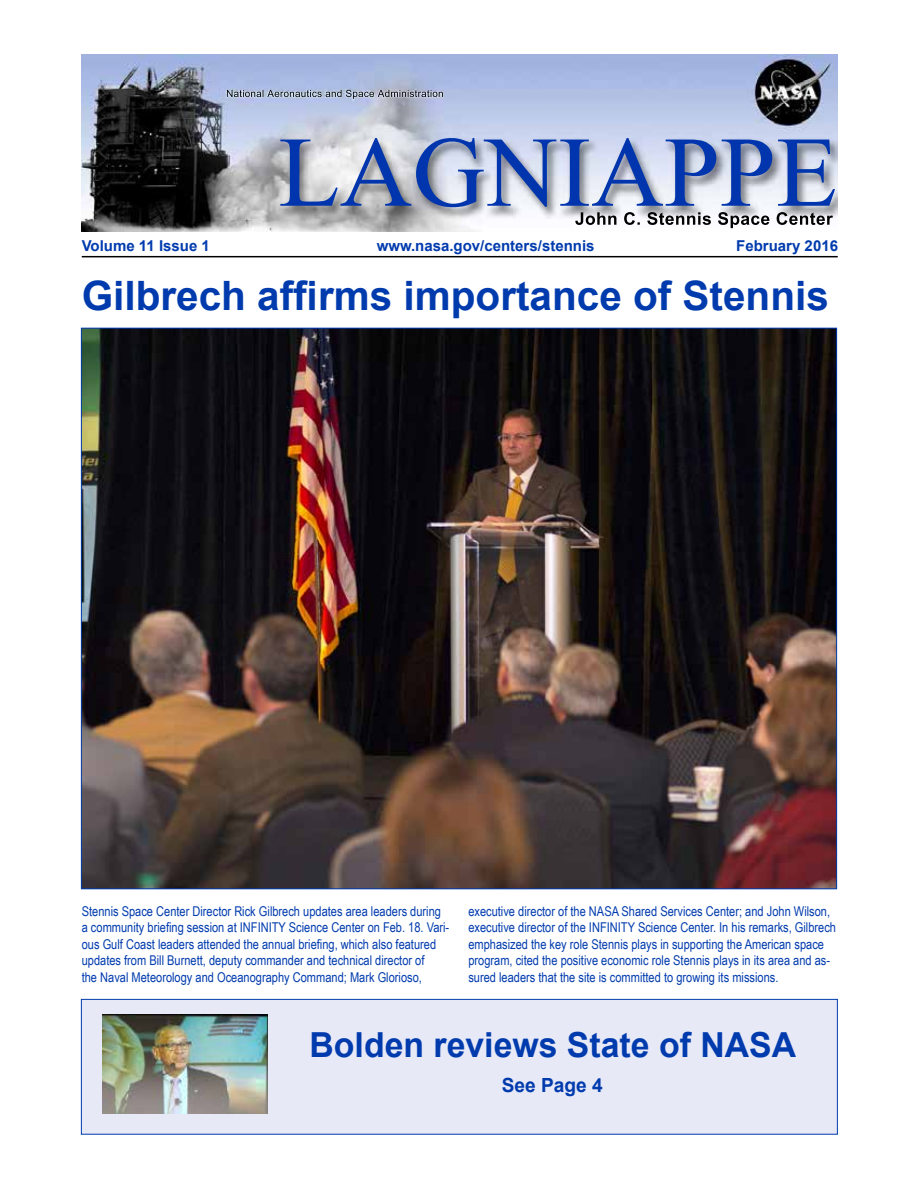
<style>
.page{position:relative;width:918px;height:1188px;background:#fff}
.page>*{position:absolute;margin:0;border:0;box-sizing:border-box;transform-origin:0 0}
.t1{font:700 40.5px "Arial";color:#003bae}
.t2{font:700 34.5px "Arial";color:#003bae}
.t3{font:700 19.5px "Arial";color:#003bae}
.t4{font:700 15px "Arial";color:#003bae}
.t5{font:13.5px/16.5px "Arial Narrow";color:#003bae}
</style>
<div class="page">
<img style="left:82px;top:54px;width:756px;height:178px">
<img style="left:597px;top:212px;width:190px;height:13px">
<img style="left:340px;top:138px;width:495px;height:69px">
<img style="left:227px;top:90px;width:162px;height:7px">
<img style="left:399px;top:90px;width:44px;height:7px">
<hr style="left:82px;top:256px;width:756px;height:1px;background:#000">
<img style="left:83px;top:330px;width:752px;height:557px">
<div style="left:81px;top:999px;width:757px;height:136px;background:#e8e9f7;border:1px solid #003bae"></div>
<img style="left:103px;top:1014px;width:164px;height:99px">
<p class="t4" style="left:82px;top:236px;width:130px">Volume 11 Issue 1</p>
<p class="t4" style="left:377px;top:236px;width:219px">www.nasa.gov/centers/stennis</p>
<p class="t4" style="left:736px;top:236px;width:103px">February 2016</p>
<h1 class="t1" style="left:82px;top:269px;width:749px">Gilbrech affirms importance of Stennis</h1>
<p class="t5" style="left:82px;top:902px;width:369px">Stennis Space Center Director Rick Gilbrech updates area leaders during a community briefing session at INFINITY Science Center on Feb. 18. Vari&shy;ous Gulf Coast leaders attended the annual briefing, which also featured updates from Bill Burnett, deputy commander and technical director of<br>the Naval Meteorology and Oceanography Command; Mark Glorioso,</p>
<p class="t5" style="left:468px;top:902px;width:369px">executive director of the NASA Shared Services Center; and John Wilson, executive director of the INFINITY Science Center. In his remarks, Gilbrech emphasized the key role Stennis plays in supporting the American space program, cited the positive economic role Stennis plays in its area and as&shy;sured leaders that the site is committed to growing its missions.</p>
<h2 class="t2" style="left:310px;top:1022px;width:488px">Bolden reviews State of NASA</h2>
<h3 class="t3" style="left:502px;top:1072px;width:102px">See Page 4</h3>
</div>
